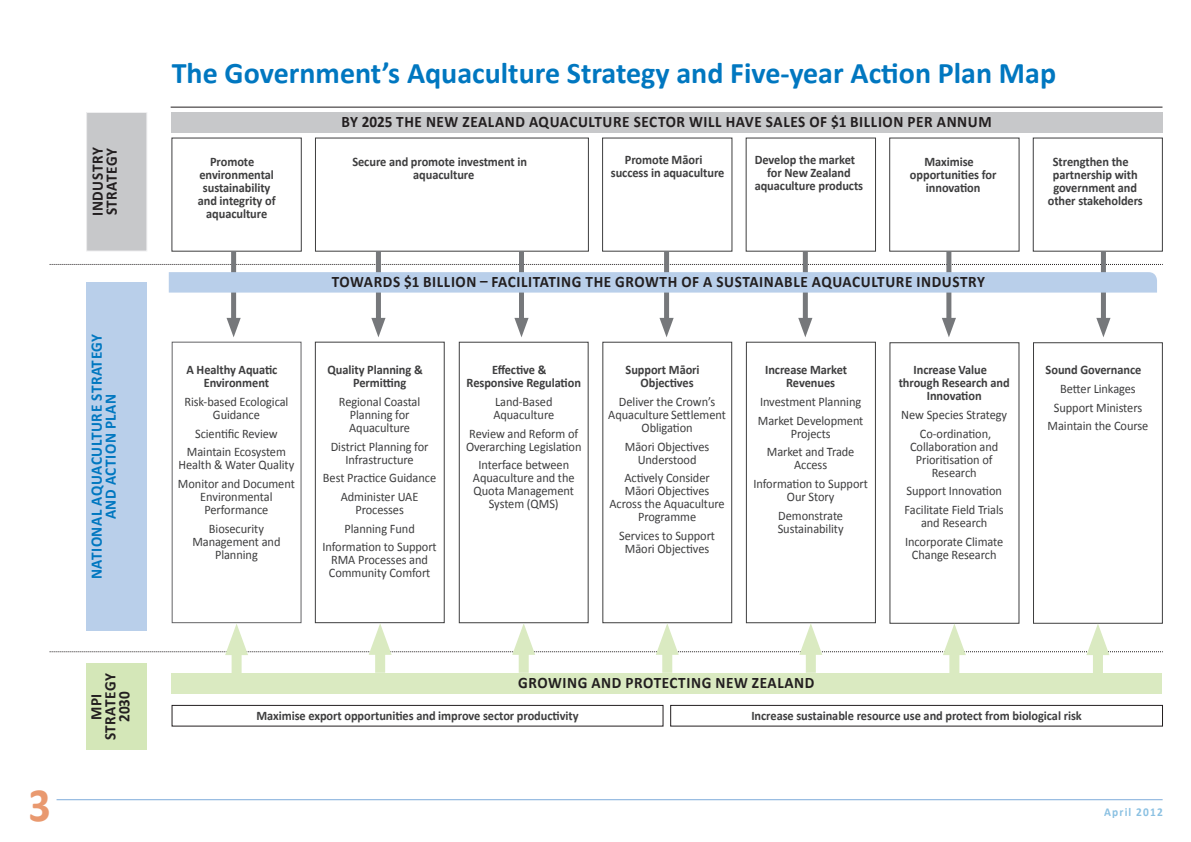
<style>
.page{position:relative;width:1191px;height:842px;background:#fff}
.page>*{position:absolute;margin:0;border:0;box-sizing:border-box;transform-origin:0 0}
.t1{font:700 48px "Calibri";color:#e9996f;scale:.92 1}
._1_big_heading_lower{font:700 30px "Calibri";color:#0077c0}
._6_body_heading_2-no{font:700 16px/14px "Calibri";letter-spacing:.04em;color:#231f20;text-align:center;scale:.95 1}
._6_body_heading_2{font:700 16px "Calibri";letter-spacing:.04em;color:#231f20;scale:.95 1}
._6_body_heading_2-no-2{font:700 16px/14px "Calibri";letter-spacing:.04em;color:#0077c0;text-align:center;scale:.95 1}
._6_body_heading_3-bo{font:13px/13px "Calibri";letter-spacing:-.005em;color:#3e3e3f;text-align:center;scale:.95 1}
._6_body_heading_3-bo-2{font:700 13px/13px "Calibri";letter-spacing:-.005em;color:#3e3e3f;scale:.95 1}
.t2{font:700 12px "Calibri";letter-spacing:.1em;color:#0077c0;scale:.95 1}
</style>
<div class="page">
<div style="left:171px;top:112px;width:991px;height:21px;background:#c7c8ca"></div>
<hr style="left:171px;top:107px;width:991px;height:1px;background:#231f20">
<div style="left:172px;top:705px;width:491px;height:21px;border:1px solid #231f20"></div>
<div style="left:670px;top:705px;width:492px;height:21px;border:1px solid #231f20"></div>
<svg style="left:50px;top:264px;width:1111px;height:1px"></svg>
<div style="left:231px;top:251px;width:5px;height:75px;background:#76787b"></div>
<div style="left:376px;top:251px;width:5px;height:75px;background:#76787b"></div>
<div style="left:519px;top:251px;width:5px;height:75px;background:#76787b"></div>
<div style="left:664px;top:251px;width:5px;height:75px;background:#76787b"></div>
<div style="left:803px;top:251px;width:5px;height:75px;background:#76787b"></div>
<div style="left:946px;top:251px;width:5px;height:75px;background:#76787b"></div>
<div style="left:1101px;top:251px;width:5px;height:75px;background:#76787b"></div>
<svg style="left:169px;top:272px;width:988px;height:21px;background:#bad0ea"></svg>
<div style="left:87px;top:663px;width:60px;height:87px;background:#d4e7b8"></div>
<div style="left:87px;top:282px;width:60px;height:349px;background:#b9cfea"></div>
<div style="left:87px;top:113px;width:60px;height:138px;background:#c7c8ca"></div>
<div style="left:86px;top:112px;width:61px;height:139px;border:1px solid #f0f0f1"></div>
<div style="left:232px;top:642px;width:10px;height:31px;background:#daeac1"></div>
<div style="left:375px;top:642px;width:10px;height:31px;background:#daeac1"></div>
<div style="left:519px;top:642px;width:10px;height:31px;background:#daeac1"></div>
<div style="left:662px;top:642px;width:10px;height:31px;background:#daeac1"></div>
<div style="left:806px;top:642px;width:10px;height:31px;background:#daeac1"></div>
<div style="left:949px;top:642px;width:10px;height:31px;background:#daeac1"></div>
<div style="left:1093px;top:642px;width:10px;height:31px;background:#daeac1"></div>
<svg style="left:50px;top:318px;width:1112px;height:337px"></svg>
<div style="left:171px;top:673px;width:990px;height:21px;background:#daeac1"></div>
<hr style="left:57px;top:799px;width:1105px;height:1px;background:#7dabdb">
<h1 class="t1" style="left:28px;top:776px;width:26px">3</h1>
<p class="_6_body_heading_2-no" style="left:90px;top:216px;width:74px;rotate:-90deg">INDUSTRY</p>
<p class="_6_body_heading_2-no" style="left:104px;top:215px;width:72px;rotate:-90deg">STRATEGY</p>
<p class="_6_body_heading_2-no-2" style="left:89px;top:579px;width:260px;rotate:-90deg">NATIONAL AQUACULTURE STRATEGY<br>AND ACTION PLAN</p>
<p class="_6_body_heading_2-no" style="left:89px;top:740px;width:72px;rotate:-90deg">MPI<br>STRATEGY<br>2030</p>
<p class="_1_big_heading_lower" style="left:172px;top:55px;width:886px">The Government’s Aquaculture Strategy and Five-year Action Plan Map</p>
<p class="_6_body_heading_2" style="left:341px;top:112px;width:686px">BY 2025 THE NEW ZEALAND AQUACULTURE SECTOR WILL HAVE SALES OF $1 BILLION PER ANNUM</p>
<p class="_6_body_heading_3-bo-2" style="left:210px;top:154px;width:48px">Promote</p>
<p class="_6_body_heading_3-bo-2" style="left:199px;top:167px;width:80px">environmental</p>
<p class="_6_body_heading_3-bo-2" style="left:203px;top:180px;width:73px">sustainability</p>
<p class="_6_body_heading_3-bo-2" style="left:198px;top:193px;width:83px">and integrity of</p>
<p class="_6_body_heading_3-bo-2" style="left:206px;top:206px;width:66px">aquaculture</p>
<p class="_6_body_heading_3-bo-2" style="left:413px;top:154px;width:121px;text-indent:-61px">Secure and promote investment in aquaculture</p>
<p class="_6_body_heading_3-bo-2" style="left:611px;top:153px;width:121px;text-indent:14px">Promote Māori success in aquaculture</p>
<p class="_6_body_heading_3-bo-2" style="left:754px;top:152px;width:107px">Develop the market</p>
<p class="_6_body_heading_3-bo-2" style="left:767px;top:165px;width:89px">for New Zealand</p>
<p class="_6_body_heading_3-bo-2" style="left:754px;top:178px;width:116px">aquaculture products</p>
<p class="_6_body_heading_3-bo-2" style="left:924px;top:154px;width:53px">Maximise</p>
<p class="_6_body_heading_3-bo-2" style="left:910px;top:167px;width:93px">opportunities for</p>
<p class="_6_body_heading_3-bo-2" style="left:926px;top:180px;width:59px">innovation</p>
<p class="_6_body_heading_2-no" style="left:332px;top:274px;width:689px">TOWARDS $1 BILLION – FACILITATING THE GROWTH OF A SUSTAINABLE AQUACULTURE INDUSTRY</p>
<p class="_6_body_heading_3-bo-2" style="left:204px;top:363px;width:79px;text-indent:-17px">A Healthy Aquatic<br>Environment</p>
<p class="_6_body_heading_3-bo" style="left:184px;top:395px;width:111px">Risk-based Ecological<br>Guidance</p>
<p class="_6_body_heading_3-bo" style="left:195px;top:426px;width:89px">Scientific Review</p>
<p class="_6_body_heading_3-bo" style="left:179px;top:445px;width:123px">Maintain Ecosystem<br>Health &amp; Water Quality</p>
<p class="_6_body_heading_3-bo" style="left:178px;top:477px;width:124px">Monitor and Document<br>Environmental<br>Performance</p>
<p class="_6_body_heading_3-bo" style="left:192px;top:521px;width:94px">Biosecurity<br>Management and<br>Planning</p>
<p class="_6_body_heading_3-bo-2" style="left:353px;top:363px;width:75px;text-indent:-25px">Quality Planning &amp;<br>Permitting</p>
<p class="_6_body_heading_3-bo" style="left:339px;top:395px;width:87px">Regional Coastal<br>Planning for<br>Aquaculture</p>
<p class="_6_body_heading_3-bo" style="left:331px;top:439px;width:104px">District Planning for<br>Infrastructure</p>
<p class="_6_body_heading_3-bo" style="left:323px;top:471px;width:121px">Best Practice Guidance</p>
<p class="_6_body_heading_3-bo" style="left:341px;top:490px;width:83px">Administer UAE<br>Processes</p>
<p class="_6_body_heading_3-bo" style="left:344px;top:521px;width:76px">Planning Fund</p>
<p class="_6_body_heading_3-bo" style="left:322px;top:540px;width:122px">Information to Support<br>RMA Processes and<br>Community Comfort</p>
<p class="_6_body_heading_3-bo-2" style="left:466px;top:363px;width:122px;text-indent:25px">Effective &amp;<br>Responsive Regulation</p>
<p class="_6_body_heading_3-bo" style="left:493px;top:395px;width:66px;text-align:left">Land-Based<br>Aquaculture</p>
<p class="_6_body_heading_3-bo" style="left:466px;top:426px;width:123px;text-align:left">Review and Reform of<br>Overarching Legislation</p>
<p class="_6_body_heading_3-bo" style="left:473px;top:458px;width:108px">Interface between<br>Aquaculture and the<br>Quota Management<br>System (QMS)</p>
<p class="_6_body_heading_3-bo-2" style="left:640px;top:363px;width:64px;text-indent:-15px">Support Māori<br>Objectives</p>
<p class="_6_body_heading_3-bo" style="left:608px;top:395px;width:125px">Deliver the Crown’s<br>Aquaculture Settlement<br>Obligation</p>
<p class="_6_body_heading_3-bo" style="left:625px;top:439px;width:90px">Māori Objectives<br>Understood</p>
<p class="_6_body_heading_3-bo" style="left:609px;top:471px;width:123px">Actively Consider<br>Māori Objectives<br>Across the Aquaculture<br>Programme</p>
<p class="_6_body_heading_3-bo" style="left:619px;top:529px;width:102px">Services to Support<br>Māori Objectives</p>
<p class="_6_body_heading_3-bo-2" style="left:786px;top:363px;width:66px;text-indent:-21px">Increase Market<br>Revenues</p>
<p class="_6_body_heading_3-bo" style="left:760px;top:395px;width:108px">Investment Planning</p>
<p class="_6_body_heading_3-bo" style="left:758px;top:413px;width:113px">Market Development<br>Projects</p>
<p class="_6_body_heading_3-bo" style="left:767px;top:445px;width:94px">Market and Trade<br>Access</p>
<p class="_6_body_heading_3-bo" style="left:753px;top:477px;width:122px">Information to Support<br>Our Story</p>
<p class="_6_body_heading_3-bo" style="left:777px;top:508px;width:71px;text-align:left">Demonstrate<br>Sustainability</p>
<p class="_6_body_heading_3-bo-2" style="left:913px;top:363px;width:79px">Increase Value</p>
<p class="_6_body_heading_3-bo-2" style="left:898px;top:376px;width:118px">through Research and</p>
<p class="_6_body_heading_3-bo-2" style="left:926px;top:389px;width:59px">Innovation</p>
<p class="_6_body_heading_3-bo" style="left:901px;top:408px;width:113px">New Species Strategy</p>
<p class="_6_body_heading_3-bo" style="left:910px;top:426px;width:94px">Co-ordination,<br>Collaboration and<br>Prioritisation of<br>Research</p>
<p class="_6_body_heading_3-bo" style="left:906px;top:484px;width:102px">Support Innovation</p>
<p class="_6_body_heading_3-bo" style="left:904px;top:503px;width:106px">Facilitate Field Trials and Research</p>
<p class="_6_body_heading_3-bo" style="left:905px;top:534px;width:105px">Incorporate Climate<br>Change Research</p>
<p class="_6_body_heading_3-bo-2" style="left:1052px;top:154px;width:81px">Strengthen the</p>
<p class="_6_body_heading_3-bo-2" style="left:1053px;top:167px;width:91px">partnership with</p>
<p class="_6_body_heading_3-bo-2" style="left:1053px;top:180px;width:90px">government and</p>
<p class="_6_body_heading_3-bo-2" style="left:1047px;top:193px;width:102px">other stakeholders</p>
<p class="_6_body_heading_3-bo-2" style="left:1045px;top:363px;width:102px">Sound Governance</p>
<p class="_6_body_heading_3-bo" style="left:1060px;top:382px;width:81px">Better Linkages</p>
<p class="_6_body_heading_3-bo" style="left:1053px;top:400px;width:94px">Support Ministers</p>
<p class="_6_body_heading_3-bo" style="left:1047px;top:419px;width:108px">Maintain the Course</p>
<p class="_6_body_heading_2-no" style="left:518px;top:675px;width:313px">GROWING AND PROTECTING NEW ZEALAND</p>
<p class="_6_body_heading_3-bo-2" style="left:256px;top:709px;width:340px">Maximise export opportunities and improve sector productivity</p>
<p class="_6_body_heading_3-bo-2" style="left:751px;top:709px;width:349px">Increase sustainable resource use and protect from biological risk</p>
<p class="t2" style="left:1104px;top:804px;width:63px">April 2012</p>
</div>
